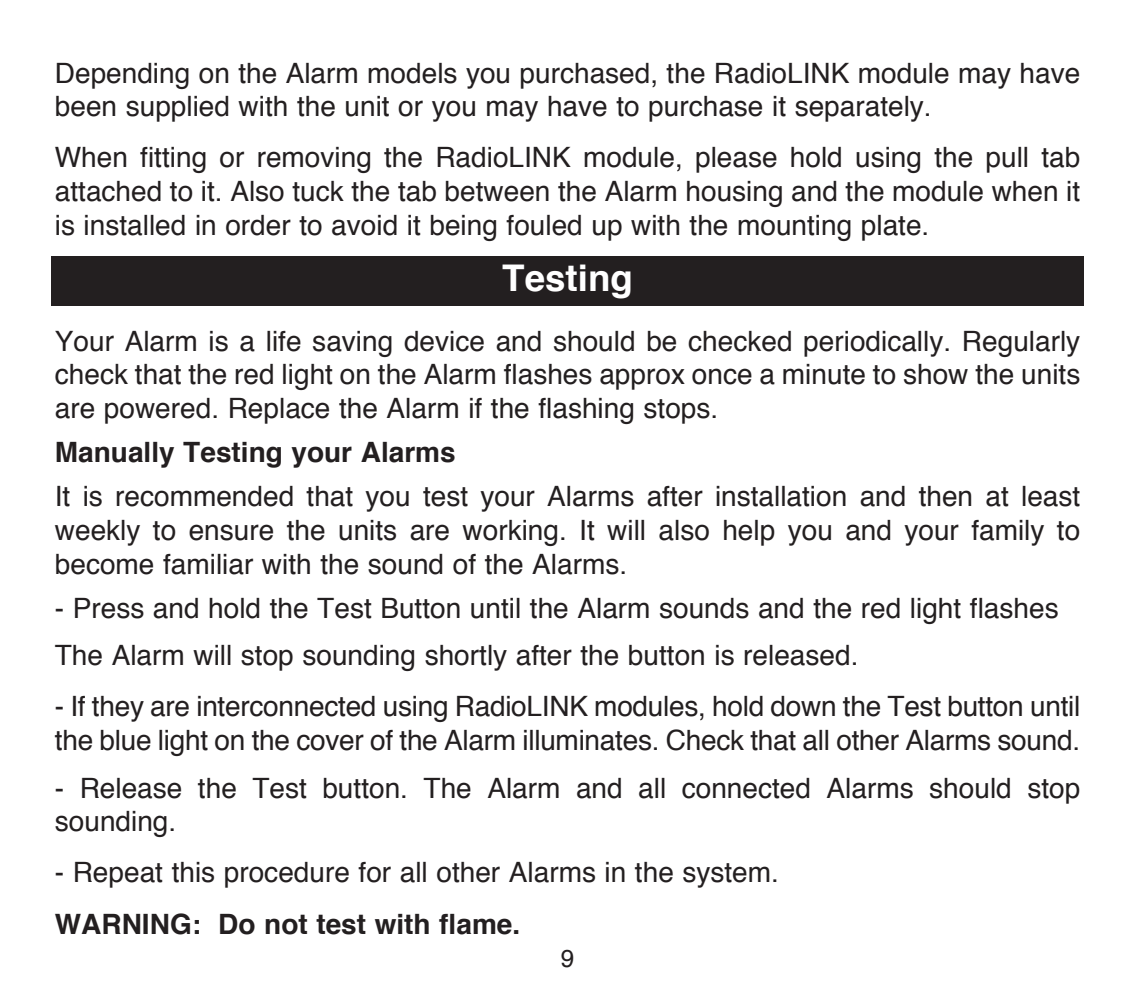
<style>
.page{position:relative;width:1134px;height:995px;background:#fff}
.page>*{position:absolute;margin:0;border:0;box-sizing:border-box;transform-origin:0 0}
.t1{font:700 36.75px "Helvetica";color:#fff}
.t2{font:28px/33.6px "Helvetica";color:#231f20}
.t3{font:700 28px "Helvetica";color:#231f20}
.t4{font:24.5px "Helvetica";color:#231f20}
</style>
<div class="page">
<div style="left:51px;top:256px;width:1032px;height:49px;background:#231f20"></div>
<p class="t2" style="left:55px;top:55px;width:1026px">Depending on the Alarm models you purchased, the RadioLINK module may have been supplied with the unit or you may have to purchase it separately.</p>
<p class="t2" style="left:55px;top:140px;width:1026px;text-align:justify">When fitting or removing the RadioLINK module, please hold using the pull tab attached to it. Also tuck the tab between the Alarm housing and the module when it is installed in order to avoid it being fouled up with the mounting plate.</p>
<p class="t1" style="left:502px;top:255px;width:132px">Testing</p>
<p class="t2" style="left:55px;top:323px;width:1026px;text-align:justify">Your Alarm is a life saving device and should be checked periodically. Regularly check that the red light on the Alarm flashes approx once a minute to show the units are powered. Replace the Alarm if the flashing stops.</p>
<p class="t3" style="left:55px;top:434px;width:402px">Manually Testing your Alarms</p>
<p class="t2" style="left:55px;top:479px;width:1026px;text-align:justify">It is recommended that you test your Alarms after installation and then at least weekly to ensure the units are working. It will also help you and your family to become familiar with the sound of the Alarms.</p>
<p class="t2" style="left:55px;top:590px;width:1005px">- Press and hold the Test Button until the Alarm sounds and the red light flashes</p>
<p class="t2" style="left:55px;top:638px;width:805px">The Alarm will stop sounding shortly after the button is released.</p>
<p class="t2" style="left:55px;top:689px;width:1026px">- If they are interconnected using RadioLINK modules, hold down the Test button until the blue light on the cover of the Alarm illuminates. Check that all other Alarms sound.</p>
<p class="t2" style="left:55px;top:770px;width:1026px">- Release the Test button. The Alarm and all connected Alarms should stop sounding.</p>
<p class="t2" style="left:55px;top:855px;width:725px">- Repeat this procedure for all other Alarms in the system.</p>
<p class="t3" style="left:55px;top:905px;width:467px">WARNING: Do not test with flame.</p>
<p class="t4" style="left:560px;top:943px;width:15px">9</p>
</div>
